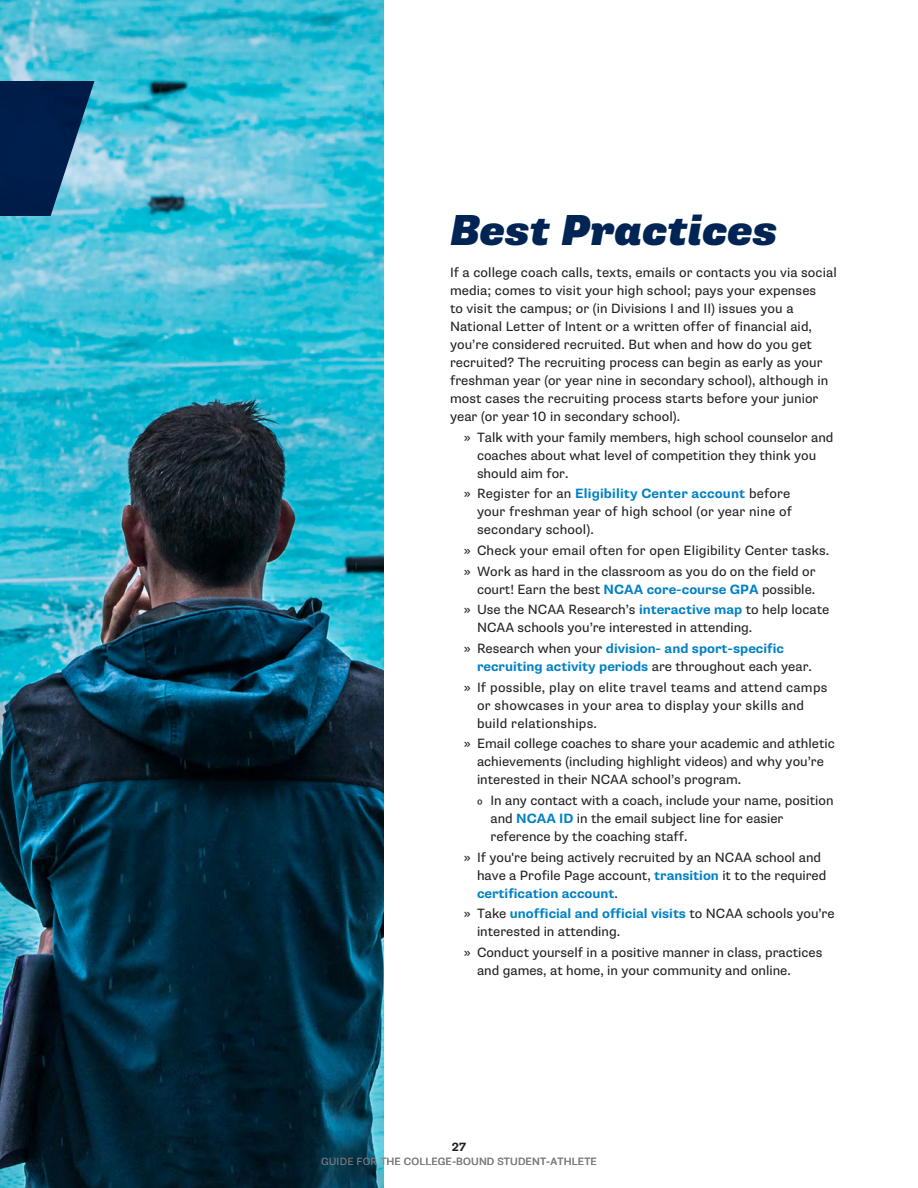
<style>
.page{position:relative;width:918px;height:1188px;background:#fff}
.page>*{position:absolute;margin:0;border:0;box-sizing:border-box;transform-origin:0 0}
.t1{font:italic 900 43.5px "Supria Sans";color:#002453}
.t2{font:13.5px/18px "Supria Sans";color:#231f20}
.t3{font:13.5px/20.7px "Supria Sans";letter-spacing:.02em;color:#231f20;text-align:center}
.t4{font:700 12px "Supria Sans";color:#231f20}
.t5{font:10.5px "Supria Sans";letter-spacing:.015em;color:#808285}
.s1{font-weight:700;color:#0080c5}
</style>
<div class="page">
<img style="left:0;top:0;width:384px;height:1188px">
<svg style="left:0;top:81px;width:94px;height:135px;background:#1d456d"></svg>
<h1 class="t1" style="left:450px;top:203px;width:329px">Best Practices</h1>
<p class="t2" style="left:450px;top:263px;width:388px">If a college coach calls, texts, emails or contacts you via social media; comes to visit your high school; pays your expenses<br>to visit the campus; or (in Divisions I and II) issues you a National Letter of Intent or a written offer of financial aid, you’re considered recruited. But when and how do you get recruited? The recruiting process can begin as early as your freshman year (or year nine in secondary school), although in most cases the recruiting process starts before your junior year (or year 10 in secondary school).</p>
<p class="t2" style="left:477px;top:428px;width:358px;text-indent:-14px">» Talk with your family members, high school counselor and coaches about what level of competition they think you should aim for.</p>
<p class="t2" style="left:477px;top:485px;width:317px;text-align:justify;text-indent:-14px">» Register for an <span class="s1">Eligibility Center account</span> before your freshman year of high school (or year nine of secondary school).</p>
<p class="t2" style="left:464px;top:540px;width:367px;line-height:20.7px">» Check your email often for open Eligibility Center tasks. » Work as hard in the classroom as you do on the field or</p>
<p class="t2" style="left:464px;top:579px;width:367px;line-height:20.7px;text-align:center">court! Earn the best <span class="s1">NCAA core-course GPA</span> possible.<br>» Use the NCAA Research’s <span class="s1">interactive map</span> to help locate</p>
<p class="t2" style="left:464px;top:618px;width:322px;line-height:20.7px;text-indent:14px">NCAA schools you’re interested in attending.<br>» Research when your <span class="s1">division- and sport-specific</span></p>
<p class="t3" style="left:464px;top:656px;width:365px"><span class="s1">recruiting activity periods</span> are throughout each year.<br>» If possible, play on elite travel teams and attend camps</p>
<p class="t3" style="left:477px;top:696px;width:329px;line-height:18px;text-align:left">or showcases in your area to display your skills and build relationships.</p>
<p class="t2" style="left:477px;top:735px;width:359px;text-indent:-14px">» Email college coaches to share your academic and athletic achievements (including highlight videos) and why you’re interested in their NCAA school’s program.</p>
<p class="t2" style="left:490px;top:792px;width:345px;text-indent:-14px">⁰ In any contact with a coach, include your name, position and <span class="s1">NCAA ID</span> in the email subject line for easier reference by the coaching staff.</p>
<p class="t2" style="left:477px;top:848px;width:351px;text-indent:-14px">» If you're being actively recruited by an NCAA school and have a Profile Page account, <span class="s1">transition</span> it to the required <span class="s1">certification account</span>.</p>
<p class="t2" style="left:477px;top:905px;width:359px;text-indent:-14px">» Take <span class="s1">unofficial and official visits</span> to NCAA schools you’re interested in attending.</p>
<p class="t2" style="left:477px;top:944px;width:347px;text-indent:-14px">» Conduct yourself in a positive manner in class, practices and games, at home, in your community and online.</p>
<p class="t4" style="left:452px;top:1139px;width:16px">27</p>
<p class="t5" style="left:321px;top:1155px;width:277px">GUIDE FOR THE COLLEGE-BOUND STUDENT-ATHLETE</p>
</div>
